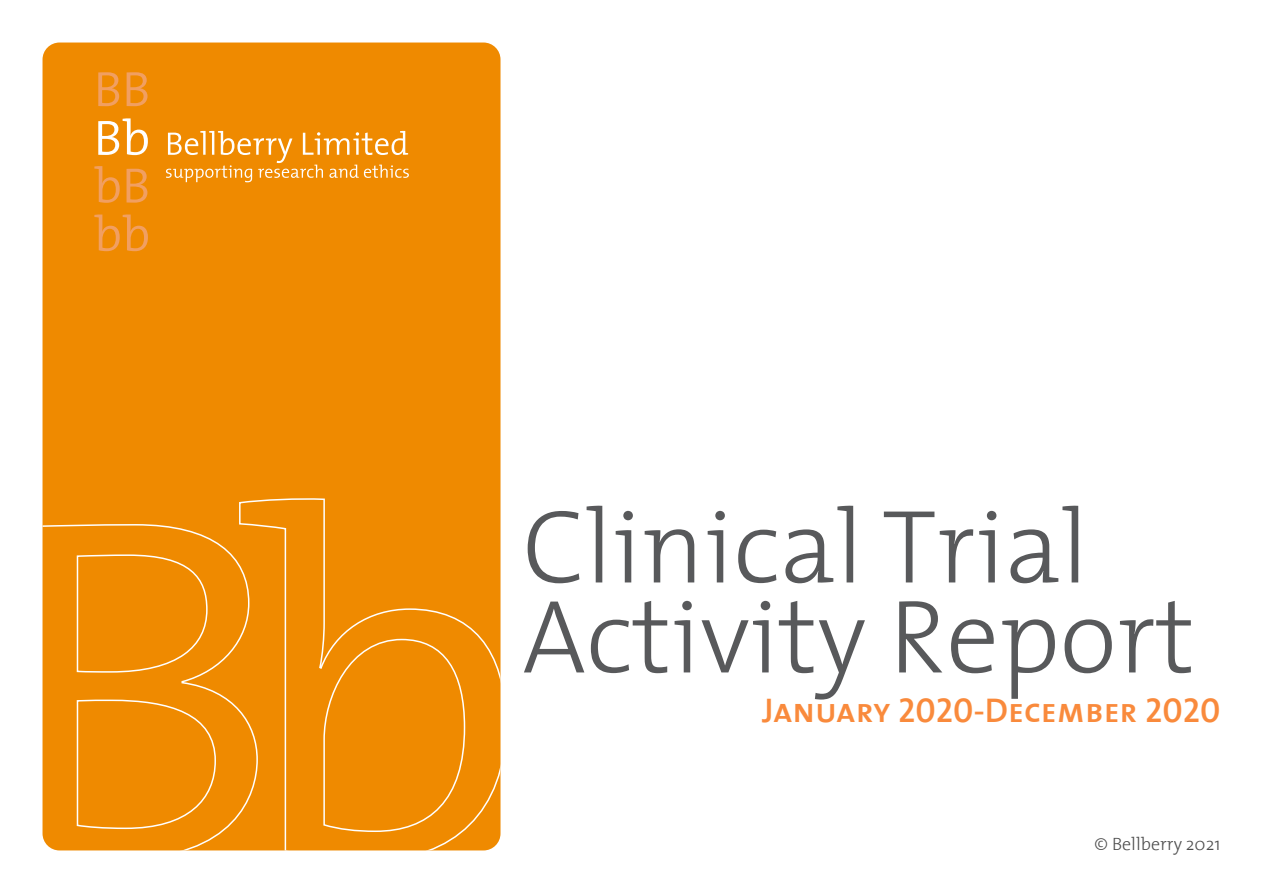
<style>
.page{position:relative;width:1263px;height:893px;background:#fff}
.page>*{position:absolute;margin:0;border:0;box-sizing:border-box;transform-origin:0 0}
.t1{font:300 105px/90px "The Mix 3";color:#58595b}
.t2{font:34.65px "The Mix 6 Semi Bold Caps";color:#f98a3c}
.t3{font:300 18px "The Mix 3";color:#4d4d4d}
</style>
<div class="page">
<div style="left:43px;top:43px;width:457px;height:807px;background:#ef8a00;border-radius:17px"></div>
<svg style="left:43px;top:498px;width:457px;height:352px"></svg>
<svg style="left:94px;top:166px;width:26px;height:37px"></svg>
<svg style="left:127px;top:169px;width:20px;height:34px"></svg>
<svg style="left:98px;top:118px;width:50px;height:37px"></svg>
<svg style="left:98px;top:72px;width:21px;height:34px"></svg>
<svg style="left:127px;top:72px;width:21px;height:34px"></svg>
<svg style="left:94px;top:214px;width:54px;height:37px"></svg>
<svg style="left:166px;top:131px;width:243px;height:51px"></svg>
<p class="t1" style="left:522px;top:498px;width:674px">Clinical Trial<br>Activity Report</p>
<p class="t2" style="left:762px;top:681px;width:460px">January 2020-December 2020</p>
<p class="t3" style="left:1095px;top:829px;width:127px">© Bellberry 2021</p>
</div>
